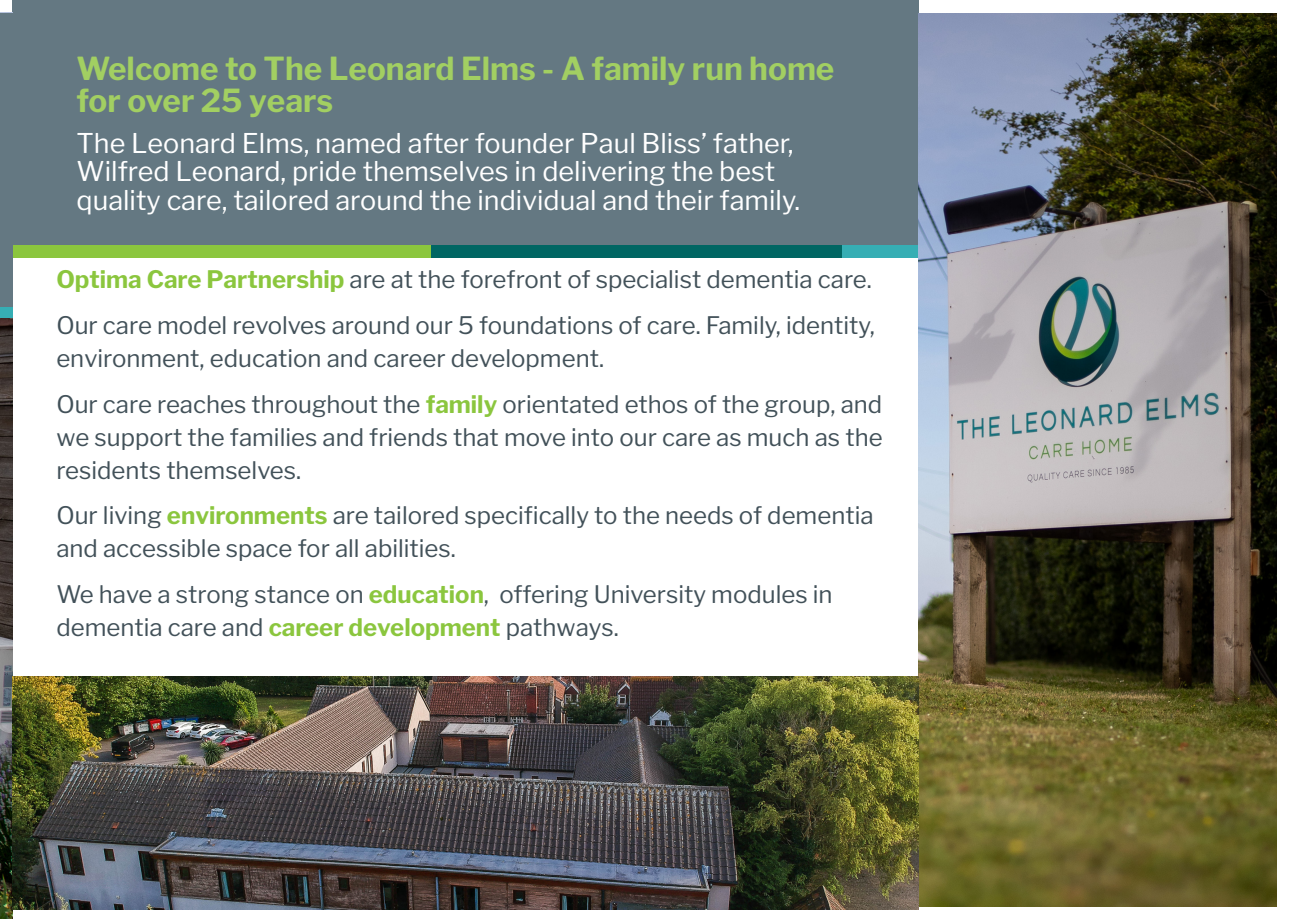
<style>
.page{position:relative;width:1289px;height:919px;background:#fff}
.page>*{position:absolute;margin:0;border:0;box-sizing:border-box;transform-origin:0 0}
.Body_Copy_White{font:700 31.5px/31.5px "Libre Franklin";color:#a2cf62}
.Body_Copy{font:27px/28.5px "Libre Franklin";color:#fff}
.Body_Copy-2{font:24px/33px "Libre Franklin";color:#425159}
.s1{font-weight:700;color:#8bc63e}
</style>
<div class="page">
<div style="left:13px;top:0;width:905px;height:247px;background:#647882"></div>
<div style="left:13px;top:244px;width:418px;height:13px;background:#8bc63e"></div>
<div style="left:431px;top:244px;width:411px;height:13px;background:#006663"></div>
<div style="left:842px;top:244px;width:76px;height:13px;background:#36aeb4"></div>
<img style="left:918px;top:13px;width:358px;height:893px">
<img style="left:0;top:318px;width:13px;height:600px">
<div style="left:0;top:13px;width:13px;height:299px;background:#647882"></div>
<img style="left:13px;top:676px;width:905px;height:233px">
<div style="left:0;top:307px;width:13px;height:11px;background:#36aeb4"></div>
<p class="Body_Copy_White" style="left:77px;top:53px;width:759px">Welcome to The Leonard Elms - A family run home for over 25 years</p>
<p class="Body_Copy" style="left:77px;top:129px;width:725px">The Leonard Elms, named after founder Paul Bliss’ father,<br>Wilfred Leonard, pride themselves in delivering the best quality care, tailored around the individual and their family.</p>
<p class="Body_Copy-2" style="left:56px;top:263px;width:817px"><span class="s1">Optima Care Partnership</span> are at the forefront of specialist dementia care.</p>
<p class="Body_Copy-2" style="left:56px;top:308px;width:820px">Our care model revolves around our 5 foundations of care. Family, identity, environment, education and career development.</p>
<p class="Body_Copy-2" style="left:56px;top:387px;width:827px;text-align:justify">Our care reaches throughout the <span class="s1">family</span> orientated ethos of the group, and we support the families and friends that move into our care as much as the residents themselves.</p>
<p class="Body_Copy-2" style="left:56px;top:499px;width:818px">Our living <span class="s1">environments</span> are tailored specifically to the needs of dementia and accessible space for all abilities.</p>
<p class="Body_Copy-2" style="left:56px;top:578px;width:777px">We have a strong stance on <span class="s1">education</span>, offering University modules in dementia care and <span class="s1">career development</span> pathways.</p>
</div>
